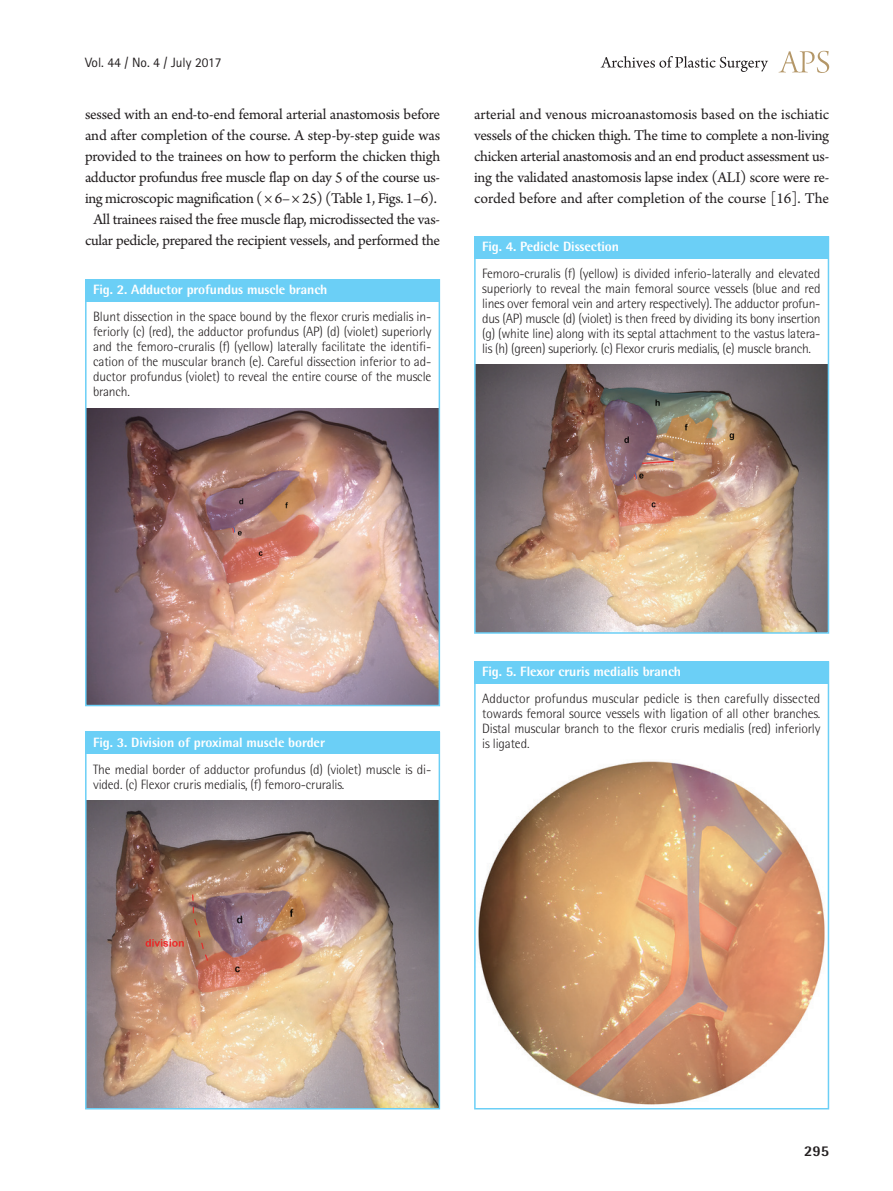
<style>
.page{position:relative;width:893px;height:1191px;background:#fff}
.page>*{position:absolute;margin:0;border:0;box-sizing:border-box;transform-origin:0 0}
.본문{font:15.75px/21px "Arno Pro";letter-spacing:-.02em;color:#231f20;text-align:center}
.본문_0{font:15.75px/21px "Arno Pro";letter-spacing:-.02em;color:#231f20;text-align:justify}
.t1{font:800 15px "Rotis Semi Sans Std";color:#231f20}
.그림설명{font:300 13.5px/15px "Rotis Semi Sans Std";letter-spacing:-.01em;color:#231f20;text-align:justify}
.표그림제목{font:800 13.5px "Rotis Semi Sans Std";letter-spacing:-.01em;color:#fff}
.t2{font:13.5px "Rotis Sans Serif Std";color:#231f20}
</style>
<div class="page">
<svg style="left:779px;top:51px;width:50px;height:22px"></svg>
<svg style="left:601px;top:56px;width:167px;height:16px"></svg>
<img style="left:88px;top:800px;width:349px;height:306px">
<div style="left:85px;top:732px;width:354px;height:22px;background:#6bcff6"></div>
<div style="left:85px;top:732px;width:355px;height:377px;border:2px solid #6bcff6"></div>
<img style="left:477px;top:761px;width:348px;height:344px">
<div style="left:474px;top:661px;width:354px;height:22px;background:#6bcff6"></div>
<div style="left:474px;top:661px;width:355px;height:448px;border:2px solid #6bcff6"></div>
<img style="left:88px;top:408px;width:349px;height:295px">
<div style="left:85px;top:279px;width:354px;height:22px;background:#6bcff6"></div>
<div style="left:85px;top:279px;width:355px;height:427px;border:2px solid #6bcff6"></div>
<img style="left:477px;top:365px;width:349px;height:266px">
<div style="left:474px;top:236px;width:354px;height:22px;background:#6bcff6"></div>
<div style="left:474px;top:236px;width:355px;height:398px;border:2px solid #6bcff6"></div>
<p class="t2" style="left:85px;top:54px;width:138px">Vol. 44 / No. 4 / July 2017</p>
<p class="본문_0" style="left:85px;top:105px;width:357px">sessed with an end-to-end femoral arterial anastomosis before and after completion of the course. A step-by-step guide was provided to the trainees on how to perform the chicken thigh adductor profundus free muscle flap on day 5 of the course us&shy;ing microscopic magnification ( × 6– × 25) (Table 1, Figs. 1–6).</p>
<p class="본문" style="left:85px;top:210px;width:357px">All trainees raised the free muscle flap, microdissected the vas&shy;cular pedicle, prepared the recipient vessels, and performed the</p>
<p class="표그림제목" style="left:93px;top:281px;width:236px">Fig. 2. Adductor profundus muscle branch</p>
<p class="그림설명" style="left:93px;top:309px;width:340px">Blunt dissection in the space bound by the flexor cruris medialis in&shy;feriorly (c) (red), the adductor profundus (AP) (d) (violet) superiorly and the femoro-cruralis (f) (yellow) laterally facilitate the identifi&shy;cation of the muscular branch (e). Careful dissection inferior to ad&shy;ductor profundus (violet) to reveal the entire course of the muscle branch.</p>
<p class="본문" style="left:474px;top:105px;width:357px;text-align:justify">arterial and venous microanastomosis based on the ischiatic vessels of the chicken thigh. The time to complete a non-living chicken arterial anastomosis and an end product assessment us&shy;ing the validated anastomosis lapse index (ALI) score were re&shy;corded before and after completion of the course [16]. The</p>
<p class="표그림제목" style="left:482px;top:238px;width:138px">Fig. 4. Pedicle Dissection</p>
<p class="그림설명" style="left:482px;top:266px;width:340px">Femoro-cruralis (f) (yellow) is divided inferio-laterally and elevated superiorly to reveal the main femoral source vessels (blue and red lines over femoral vein and artery respectively). The adductor profun&shy;dus (AP) muscle (d) (violet) is then freed by dividing its bony insertion (g) (white line) along with its septal attachment to the vastus latera&shy;lis (h) (green) superiorly. (c) Flexor cruris medialis, (e) muscle branch.</p>
<p class="표그림제목" style="left:93px;top:733px;width:233px">Fig. 3. Division of proximal muscle border</p>
<p class="그림설명" style="left:93px;top:761px;width:340px">The medial border of adductor profundus (d) (violet) muscle is di&shy;vided. (c) Flexor cruris medialis, (f) femoro-cruralis.</p>
<p class="표그림제목" style="left:482px;top:663px;width:200px">Fig. 5. Flexor cruris medialis branch</p>
<p class="그림설명" style="left:482px;top:691px;width:340px">Adductor profundus muscular pedicle is then carefully dissected towards femoral source vessels with ligation of all other branches.<br>Distal muscular branch to the flexor cruris medialis (red) inferiorly is ligated.</p>
<p class="t1" style="left:804px;top:1141px;width:27px">295</p>
</div>
